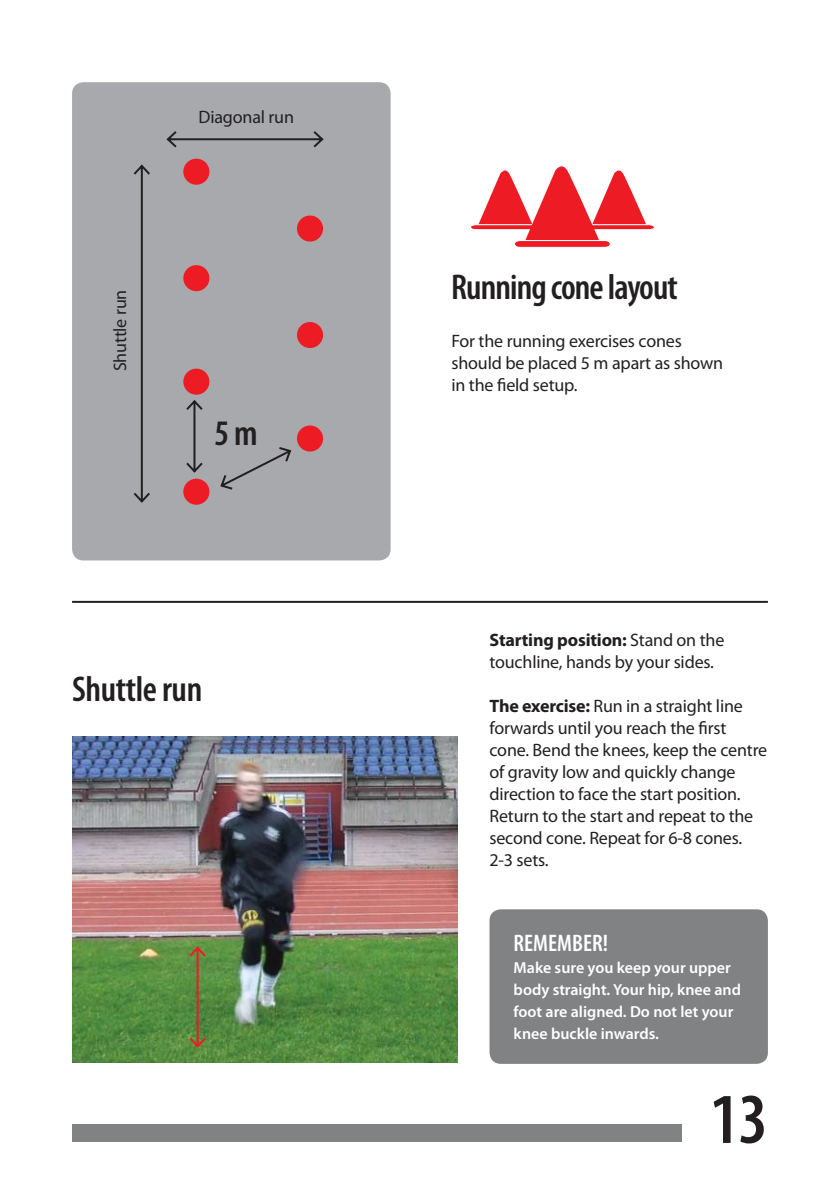
<style>
.page{position:relative;width:840px;height:1191px;background:#fff}
.page>*{position:absolute;margin:0;border:0;box-sizing:border-box;transform-origin:0 0}
.t1{font:600 condensed 72px "Myriad Pro";color:#231f20}
.t2{font:600 condensed 36px "Myriad Pro";letter-spacing:-.025em;color:#231f20}
.t3{font:600 condensed 24px "Myriad Pro";color:#fff}
.t4{font:18px/22px "Myriad Pro";letter-spacing:-.01em;color:#231f20}
.t5{font:600 16px/22px "Myriad Pro";color:#fff}
.s1{font-weight:700}
</style>
<div class="page">
<div style="left:72px;top:1124px;width:609px;height:18px;background:#808284"></div>
<img style="left:72px;top:736px;width:385px;height:326px">
<div style="left:489px;top:909px;width:278px;height:154px;background:#808284;border-radius:11px"></div>
<hr style="left:72px;top:601px;width:695px;height:2px;background:#231f20">
<svg style="left:187px;top:945px;width:21px;height:104px;background:#687f3d"></svg>
<div style="left:72px;top:82px;width:318px;height:478px;background:#a7a9ac;border-radius:11px"></div>
<div style="left:183px;top:159px;width:26px;height:26px;background:#ed1c24;border-radius:50%"></div>
<div style="left:297px;top:215px;width:26px;height:26px;background:#ed1c24;border-radius:50%"></div>
<div style="left:297px;top:322px;width:26px;height:26px;background:#ed1c24;border-radius:50%"></div>
<div style="left:297px;top:425px;width:26px;height:26px;background:#ed1c24;border-radius:50%"></div>
<svg style="left:133px;top:163px;width:159px;height:341px"></svg>
<svg style="left:166px;top:131px;width:158px;height:17px"></svg>
<svg style="left:184px;top:398px;width:21px;height:76px"></svg>
<svg style="left:471px;top:166px;width:184px;height:82px"></svg>
<p class="t4" style="left:111px;top:371px;width:83px;rotate:-90deg">Shuttle run</p>
<p class="t4" style="left:198px;top:108px;width:97px">Diagonal run</p>
<h2 class="t2" style="left:214px;top:419px;width:45px">5 m</h2>
<h2 class="t2" style="left:72px;top:675px;width:132px">Shuttle run</h2>
<h2 class="t2" style="left:451px;top:273px;width:228px">Running cone layout</h2>
<p class="t4" style="left:451px;top:332px;width:273px">For the running exercises cones should be placed 5 m apart as shown in the field setup.</p>
<p class="t4" style="left:489px;top:631px;width:236px"><span class="s1">Starting position:</span> Stand on the touchline, hands by your sides.</p>
<p class="t4" style="left:489px;top:697px;width:279px"><span class="s1">The exercise:</span> Run in a straight line forwards until you reach the first cone. Bend the knees, keep the centre of gravity low and quickly change direction to face the start position.<br>Return to the start and repeat to the second cone. Repeat for 6-8 cones.<br>2-3 sets.</p>
<h3 class="t3" style="left:513px;top:934px;width:96px">REMEMBER!</h3>
<p class="t5" style="left:513px;top:958px;width:229px">Make sure you keep your upper body straight. Your hip, knee and foot are aligned. Do not let your knee buckle inwards.</p>
<h1 class="t1" style="left:709px;top:1091px;width:60px">13</h1>
</div>
